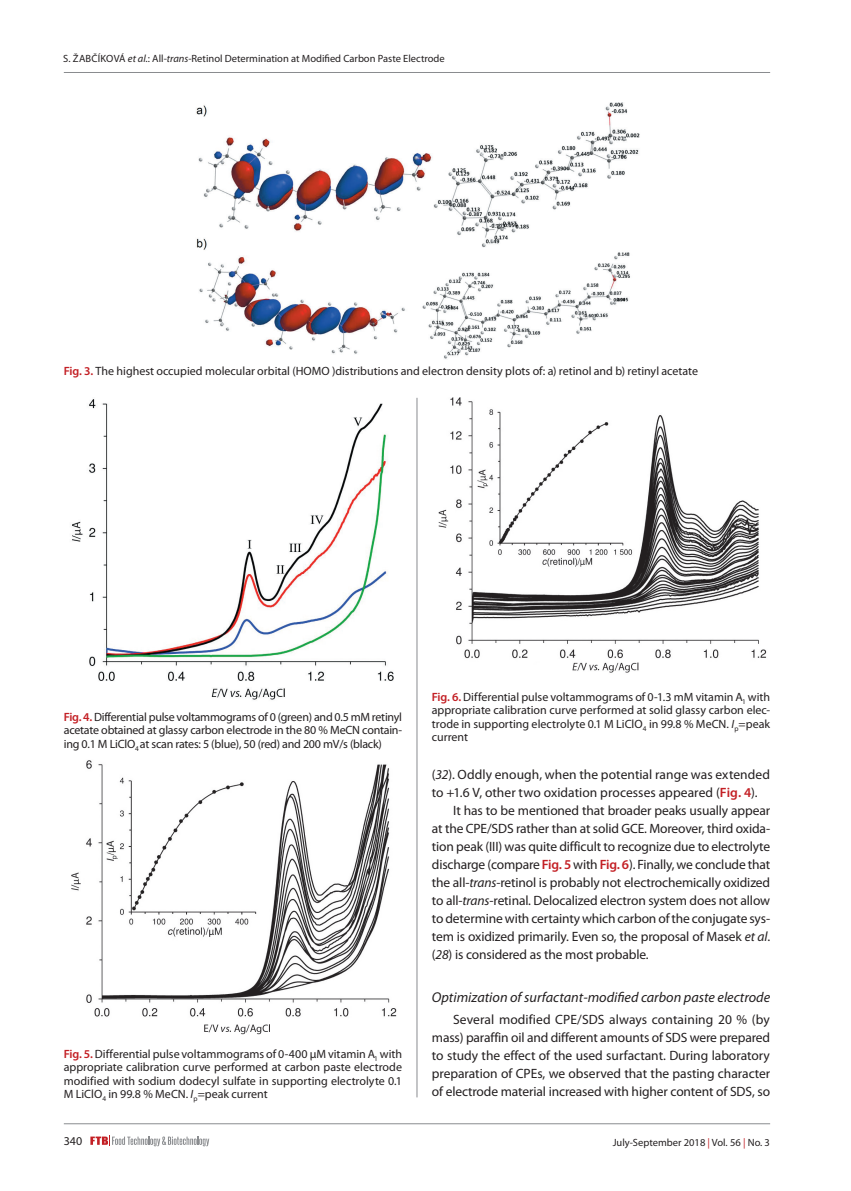
<style>
.page{position:relative;width:851px;height:1191px;background:#fff}
.page>*{position:absolute;margin:0;border:0;box-sizing:border-box;transform-origin:0 0}
.Podnaslov_2{font:italic 14.25px "Myriad Pro";color:#231f20}
.OSNOVNI_TXT{font:13.5px/18px "Myriad Pro";letter-spacing:-.01em;color:#231f20;text-align:justify}
.Slike_i_Tablice{font:12px/13.5px "Myriad Pro";letter-spacing:-.005em;color:#231f20;text-align:justify}
.t1{font:10.5px "Myriad Pro";color:#231f20}
.s1{font-style:italic}
.s2{font-weight:600;color:#c31f24}
.s3{color:#c31f24}
</style>
<div class="page">
<hr style="left:64px;top:72px;width:706px;height:1px;background:#8a8c8f">
<hr style="left:64px;top:1123px;width:706px;height:1px;background:#8a8c8f">
<svg style="left:90px;top:1135px;width:119px;height:11px"></svg>
<hr style="left:416px;top:398px;width:1px;height:699px;background:#8a8c8f">
<img style="left:196px;top:102px;width:444px;height:257px">
<img style="left:71px;top:760px;width:326px;height:275px">
<img style="left:438px;top:398px;width:329px;height:275px">
<img style="left:72px;top:399px;width:322px;height:301px">
<p class="t1" style="left:63px;top:53px;width:383px">S. ŽABČÍKOVÁ <span class="s1">et al.</span>: All-<span class="s1">trans</span>-Retinol Determination at Modified Carbon Paste Electrode</p>
<p class="Slike_i_Tablice" style="left:64px;top:365px;width:635px"><span class="s2">Fig. 3.</span> The highest occupied molecular orbital (HOMO )distributions and electron density plots of: a) retinol and b) retinyl acetate</p>
<p class="Slike_i_Tablice" style="left:64px;top:710px;width:340px"><span class="s2">Fig. 4.</span> Differential pulse voltammograms of 0 (green) and 0.5 mM retinyl acetate obtained at glassy carbon electrode in the 80 % MeCN contain&shy;ing 0.1 M LiClO<sub>4</sub> at scan rates: 5 (blue), 50 (red) and 200 mV/s (black)</p>
<p class="Slike_i_Tablice" style="left:64px;top:1047px;width:340px"><span class="s2">Fig. 5.</span> Differential pulse voltammograms of 0-400 µM vitamin A<sub>1</sub> with appropriate calibration curve performed at carbon paste electrode modified with sodium dodecyl sulfate in supporting electrolyte 0.1<br>M LiClO<sub>4</sub> in 99.8 % MeCN. <span class="s1">I</span><sub>p</sub>=peak current</p>
<p class="Slike_i_Tablice" style="left:432px;top:690px;width:340px"><span class="s2">Fig. 6.</span> Differential pulse voltammograms of 0-1.3 mM vitamin A<sub>1</sub> with appropriate calibration curve performed at solid glassy carbon elec&shy;trode in supporting electrolyte 0.1 M LiClO<sub>4</sub> in 99.8 % MeCN. <span class="s1">I</span><sub>p</sub>=peak current</p>
<p class="OSNOVNI_TXT" style="left:432px;top:766px;width:339px">(<span class="s1">32</span>). Oddly enough, when the potential range was extended to +1.6 V, other two oxidation processes appeared (<span class="s2">Fig. 4</span>).</p>
<p class="OSNOVNI_TXT" style="left:432px;top:802px;width:340px;text-indent:21px">It has to be mentioned that broader peaks usually appear at the CPE/SDS rather than at solid GCE. Moreover, third oxida&shy;tion peak (III) was quite difficult to recognize due to electrolyte discharge (compare <span class="s2">Fig. 5</span> with <span class="s2">Fig. 6</span>). Finally, we conclude that the all-<span class="s1">trans</span>-retinol is probably not electrochemically oxidized to all-<span class="s1">trans</span>-retinal. Delocalized electron system does not allow to determine with certainty which carbon of the conjugate sys&shy;tem is oxidized primarily. Even so, the proposal of Masek <span class="s1">et al</span>. (<span class="s1">28</span>) is considered as the most probable.</p>
<p class="Podnaslov_2" style="left:432px;top:989px;width:340px">Optimization of surfactant-modified carbon paste electrode</p>
<p class="OSNOVNI_TXT" style="left:432px;top:1010px;width:340px;text-indent:21px">Several modified CPE/SDS always containing 20 % (by mass) paraffin oil and different amounts of SDS were prepared to study the effect of the used surfactant. During laboratory preparation of CPEs, we observed that the pasting character of electrode material increased with higher content of SDS, so</p>
<p class="Slike_i_Tablice" style="left:64px;top:1134px;width:20px">340</p>
<p class="t1" style="left:612px;top:1136px;width:159px">July-September 2018 <span class="s3">|</span> Vol. 56 <span class="s3">|</span> No. 3</p>
</div>
